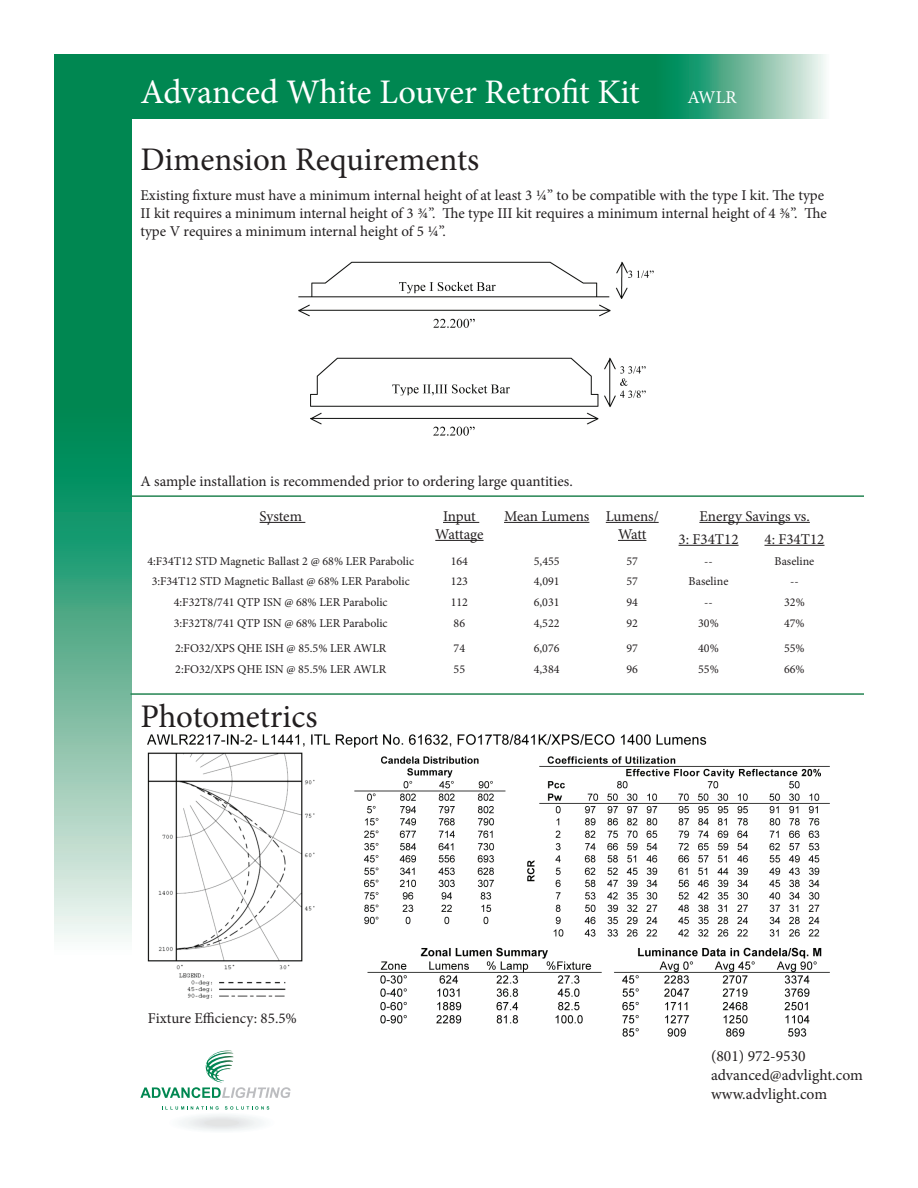
<style>
.page{position:relative;width:918px;height:1188px;background:#fff}
.page>*{position:absolute;margin:0;border:0;box-sizing:border-box;transform-origin:0 0}
.t1{font:34.5px "Minion Pro";letter-spacing:-.005em;color:#fff}
.t2{font:33px "Minion Pro";color:#231f20}
.t3{font:18px "Minion Pro";color:#fff}
.t4{font:15.6px/18.8px "Minion Pro";color:#231f20}
.t5{font:15px/18px "Minion Pro";color:#231f20}
.t6{font:12px "Minion Pro";color:#231f20}
</style>
<div class="page">
<div style="left:173px;top:1113px;width:98px;height:19px;background:#fbfcfd;border-radius:50%"></div>
<div style="left:173px;top:1114px;width:97px;height:18px;background:#fafcfc;border-radius:50%"></div>
<div style="left:179px;top:1115px;width:85px;height:16px;background:#f6f8f9;border-radius:50%"></div>
<div style="left:186px;top:1116px;width:71px;height:14px;background:#f3f5f5;border-radius:50%"></div>
<div style="left:187px;top:1116px;width:69px;height:13px;background:#f3f5f5;border-radius:50%"></div>
<div style="left:190px;top:1117px;width:64px;height:12px;background:#eff1f3;border-radius:50%"></div>
<div style="left:195px;top:1118px;width:53px;height:10px;background:#eceeee;border-radius:50%"></div>
<div style="left:196px;top:1118px;width:52px;height:10px;background:#ebecee;border-radius:50%"></div>
<div style="left:202px;top:1119px;width:40px;height:8px;background:#e7eaeb;border-radius:50%"></div>
<div style="left:204px;top:1120px;width:35px;height:6px;background:#e3e4e4;border-radius:50%"></div>
<svg style="left:162px;top:1106px;width:57px;height:4px"></svg>
<svg style="left:225px;top:1106px;width:44px;height:4px"></svg>
<svg style="left:140px;top:1050px;width:151px;height:48px"></svg>
<svg style="left:54px;top:55px;width:77px;height:884px;background:#44a680"></svg>
<svg style="left:55px;top:55px;width:770px;height:63px;background:#179161"></svg>
<hr style="left:260px;top:522px;width:45px;height:1px;background:#231f20">
<hr style="left:443px;top:522px;width:36px;height:1px;background:#231f20">
<hr style="left:435px;top:540px;width:49px;height:1px;background:#231f20">
<hr style="left:504px;top:522px;width:85px;height:1px;background:#231f20">
<hr style="left:606px;top:522px;width:53px;height:1px;background:#231f20">
<svg style="left:618px;top:540px;width:28px;height:1px"></svg>
<hr style="left:699px;top:522px;width:111px;height:1px;background:#231f20">
<hr style="left:679px;top:545px;width:60px;height:1px;background:#231f20">
<hr style="left:764px;top:545px;width:61px;height:1px;background:#231f20">
<img style="left:148px;top:734px;width:681px;height:303px">
<hr style="left:130px;top:693px;width:734px;height:2px;background:#248452">
<hr style="left:130px;top:495px;width:734px;height:2px;background:#248452">
<img style="left:298px;top:261px;width:356px;height:175px">
<h1 class="t1" style="left:140px;top:68px;width:501px">Advanced White Louver Retrofit Kit</h1>
<p class="t3" style="left:688px;top:85px;width:51px">AWLR</p>
<h2 class="t2" style="left:140px;top:137px;width:340px">Dimension Requirements</h2>
<p class="t5" style="left:140px;top:186px;width:688px">Existing fixture must have a minimum internal height of at least 3 1/4” to be compatible with the type I kit. The type<br>II kit requires a minimum internal height of 3 3/4 ”. The type III kit requires a minimum internal height of 4 3/8”. The type V requires a minimum internal height of 5 1/4”.</p>
<p class="t5" style="left:140px;top:472px;width:434px">A sample installation is recommended prior to ordering large quantities.</p>
<p class="t5" style="left:260px;top:507px;width:44px">System</p>
<p class="t5" style="left:435px;top:507px;width:50px;text-align:center">Input<br>Wattage</p>
<p class="t5" style="left:618px;top:507px;width:42px;text-indent:-114px">Mean Lumens Lumens/<br>Watt</p>
<p class="t5" style="left:679px;top:505px;width:133px;line-height:23px;text-indent:21px">Energy Savings vs.<br>3: F34T12</p>
<p class="t5" style="left:764px;top:530px;width:62px">4: F34T12</p>
<p class="t6" style="left:147px;top:553px;width:268px">4:F34T12 STD Magnetic Ballast 2 @ 68% LER Parabolic</p>
<p class="t6" style="left:451px;top:553px;width:19px">164</p>
<p class="t6" style="left:534px;top:553px;width:27px">5,455</p>
<p class="t6" style="left:626px;top:553px;width:13px">57</p>
<p class="t6" style="left:704px;top:553px;width:10px">--</p>
<p class="t6" style="left:775px;top:553px;width:41px">Baseline</p>
<p class="t6" style="left:152px;top:573px;width:260px">3:F34T12 STD Magnetic Ballast @ 68% LER Parabolic</p>
<p class="t6" style="left:451px;top:573px;width:19px">123</p>
<p class="t6" style="left:534px;top:573px;width:27px">4,091</p>
<p class="t6" style="left:626px;top:573px;width:13px">57</p>
<p class="t6" style="left:689px;top:573px;width:41px">Baseline</p>
<p class="t6" style="left:790px;top:573px;width:10px">--</p>
<p class="t6" style="left:174px;top:594px;width:215px">4:F32T8/741 QTP ISN @ 68% LER Parabolic</p>
<p class="t6" style="left:451px;top:594px;width:19px">112</p>
<p class="t6" style="left:534px;top:594px;width:27px">6,031</p>
<p class="t6" style="left:626px;top:594px;width:13px">94</p>
<p class="t6" style="left:704px;top:594px;width:10px">--</p>
<p class="t6" style="left:784px;top:594px;width:22px">32%</p>
<p class="t6" style="left:174px;top:615px;width:215px">3:F32T8/741 QTP ISN @ 68% LER Parabolic</p>
<p class="t6" style="left:454px;top:615px;width:13px">86</p>
<p class="t6" style="left:534px;top:615px;width:27px">4,522</p>
<p class="t6" style="left:626px;top:615px;width:13px">92</p>
<p class="t6" style="left:698px;top:615px;width:22px">30%</p>
<p class="t6" style="left:784px;top:615px;width:22px">47%</p>
<p class="t6" style="left:175px;top:640px;width:213px">2:FO32/XPS QHE ISH @ 85.5% LER AWLR</p>
<p class="t6" style="left:454px;top:640px;width:13px">74</p>
<p class="t6" style="left:534px;top:640px;width:27px">6,076</p>
<p class="t6" style="left:626px;top:640px;width:13px">97</p>
<p class="t6" style="left:698px;top:640px;width:22px">40%</p>
<p class="t6" style="left:784px;top:640px;width:22px">55%</p>
<p class="t6" style="left:175px;top:661px;width:212px">2:FO32/XPS QHE ISN @ 85.5% LER AWLR</p>
<p class="t6" style="left:454px;top:661px;width:13px">55</p>
<p class="t6" style="left:534px;top:661px;width:27px">4,384</p>
<p class="t6" style="left:626px;top:661px;width:13px">96</p>
<p class="t6" style="left:698px;top:661px;width:22px">55%</p>
<p class="t6" style="left:784px;top:661px;width:22px">66%</p>
<h2 class="t2" style="left:140px;top:694px;width:179px">Photometrics</h2>
<p class="t5" style="left:148px;top:1009px;width:151px">Fixture Efficiency: 85.5%</p>
<p class="t4" style="left:711px;top:1047px;width:154px">(801) 972-9530 advanced@advlight.com www.advlight.com</p>
</div>
